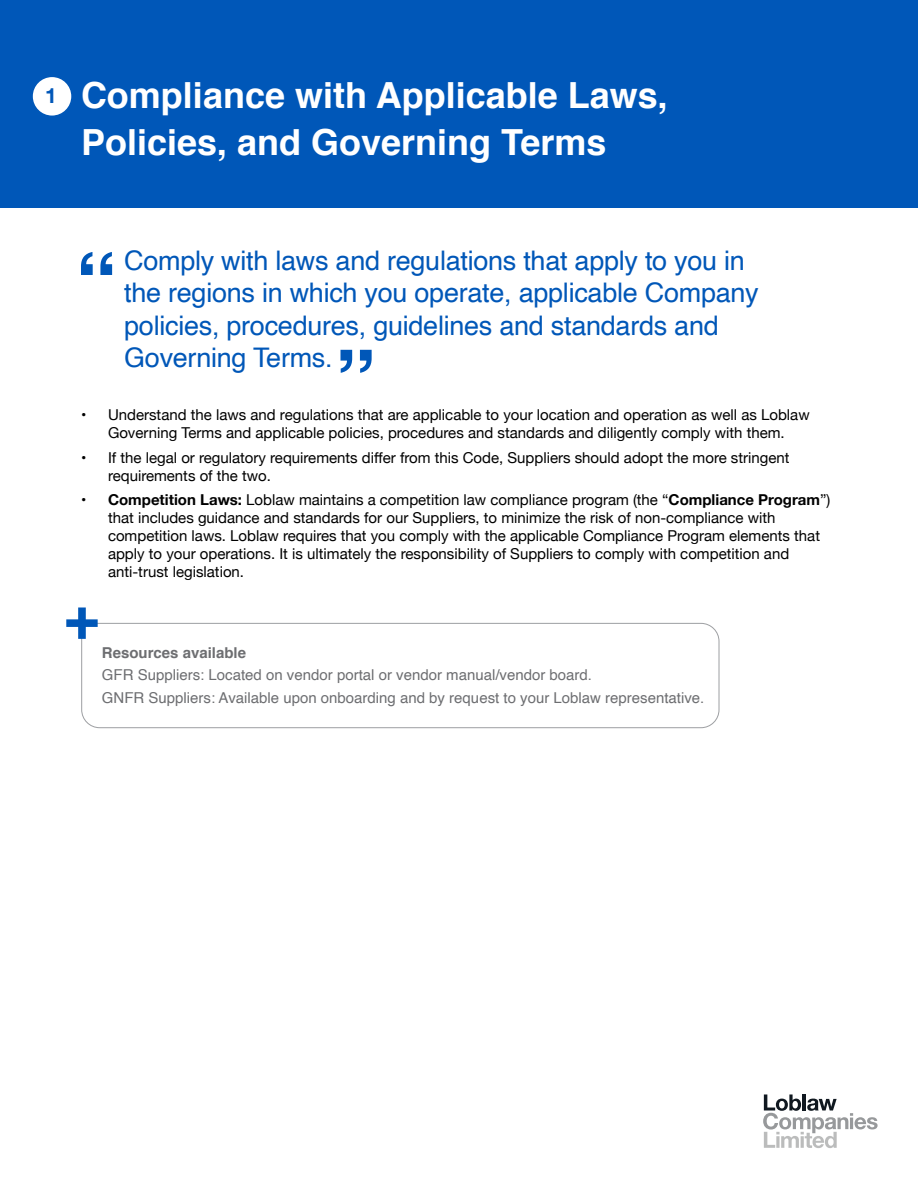
<style>
.page{position:relative;width:918px;height:1188px;background:#fff}
.page>*{position:absolute;margin:0;border:0;box-sizing:border-box;transform-origin:0 0}
.Headings_in_blue_bar{font:700 36px/47.4px "Helvetica";color:#fff}
.Rules{font:27px/32.4px "Helvetica";letter-spacing:-.01em;color:#0057b8}
.Numberings{font:700 21px "Helvetica Neue";color:#0057b8}
.t1{font:15px/18px "Helvetica Neue";color:#000}
.paragraph{font:15px "Helvetica";color:#6d6e71}
.paragraph-2{font:700 15px "Helvetica";color:#6d6e71}
.s1{font-weight:700}
</style>
<div class="page">
<svg style="left:763px;top:1094px;width:115px;height:54px"></svg>
<div style="left:0;top:0;width:918px;height:207px;background:#0057b8"></div>
<div style="left:32px;top:76px;width:40px;height:40px;background:#fff;border-radius:50%"></div>
<div style="left:31px;top:76px;width:42px;height:41px;border:2px solid #0057b8;border-radius:50%"></div>
<svg style="left:81px;top:252px;width:31px;height:23px"></svg>
<svg style="left:340px;top:350px;width:32px;height:23px"></svg>
<svg style="left:81px;top:623px;width:639px;height:105px"></svg>
<svg style="left:66px;top:608px;width:32px;height:31px"></svg>
<h1 class="Numberings" style="left:45px;top:79px;width:13px">1</h1>
<h1 class="Headings_in_blue_bar" style="left:81px;top:72px;width:588px">Compliance with Applicable Laws,<br>Policies, and Governing Terms</h1>
<h2 class="Rules" style="left:124px;top:245px;width:636px">Comply with laws and regulations that apply to you in the regions in which you operate, applicable Company policies, procedures, guidelines and standards and Governing Terms.</h2>
<p class="t1" style="left:81px;top:406px;width:730px;text-align:center">• Understand the laws and regulations that are applicable to your location and operation as well as Loblaw<br>Governing Terms and applicable policies, procedures and standards and diligently comply with them.</p>
<p class="t1" style="left:108px;top:449px;width:683px;text-indent:-27px">• If the legal or regulatory requirements differ from this Code, Suppliers should adopt the more stringent requirements of the two.</p>
<p class="t1" style="left:108px;top:492px;width:724px;text-indent:-27px"><span class="s1">• Competition Laws:</span> Loblaw maintains a competition law compliance program (the “<span class="s1">Compliance Program</span>”) that includes guidance and standards for our Suppliers, to minimize the risk of non-compliance with competition laws. Loblaw requires that you comply with the applicable Compliance Program elements that apply to your operations. It is ultimately the responsibility of Suppliers to comply with competition and anti-trust legislation.</p>
<p class="paragraph-2" style="left:102px;top:640px;width:146px">Resources available</p>
<p class="paragraph" style="left:102px;top:663px;width:492px">GFR Suppliers: Located on vendor portal or vendor manual/vendor board.</p>
<p class="paragraph" style="left:102px;top:686px;width:604px">GNFR Suppliers: Available upon onboarding and by request to your Loblaw representative.</p>
</div>
